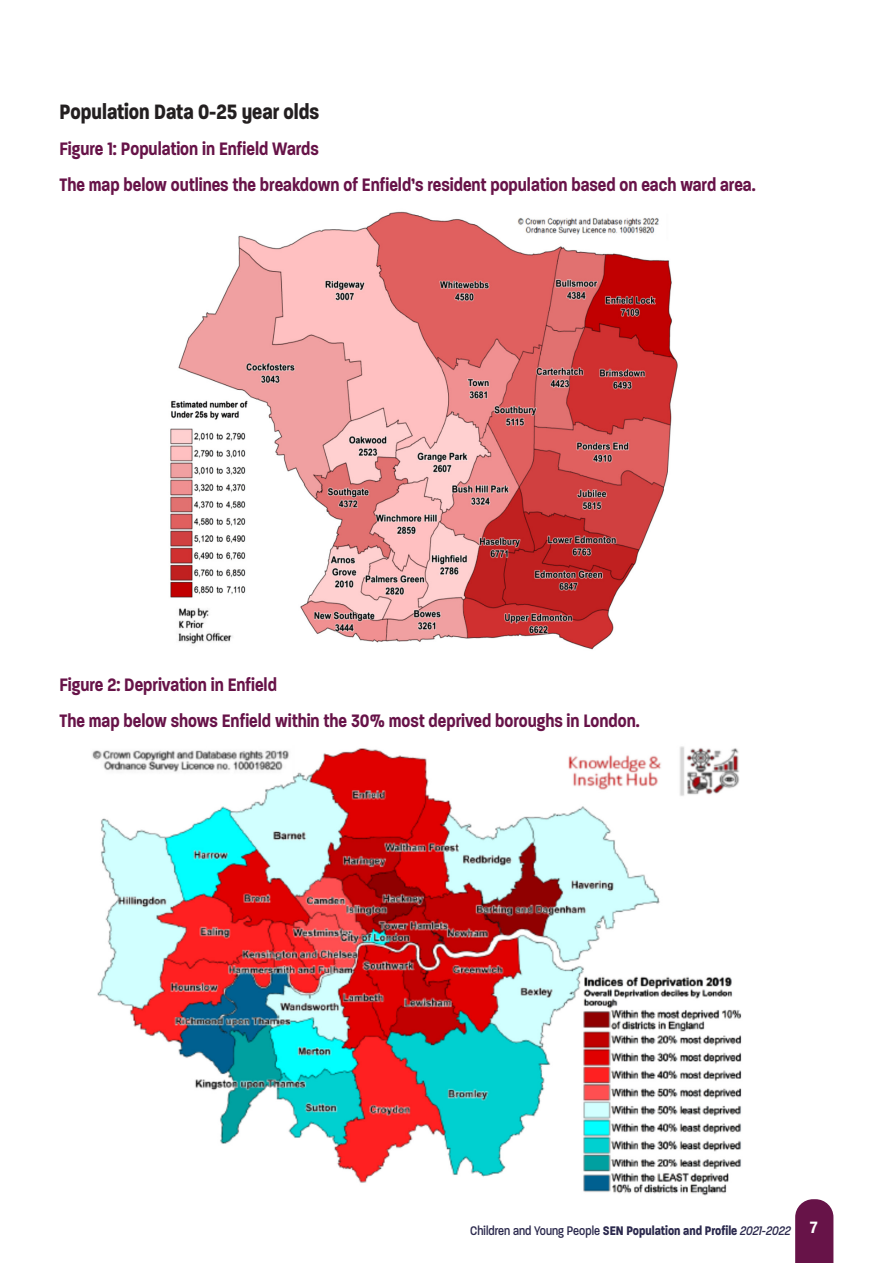
<style>
.page{position:relative;width:893px;height:1263px;background:#fff}
.page>*{position:absolute;margin:0;border:0;box-sizing:border-box;transform-origin:0 0}
.Subhead_2{font:700 22.5px "Paralucent Condensed";color:#231f20}
.Subhead_3_figures_ta{font:600 19.5px "Paralucent Condensed";color:#671348}
.t1{font:700 13.5px "Paralucent Condensed";color:#2b294d}
.s1{font-weight:500}
.s2{font-weight:500;font-style:italic}
</style>
<div class="page">
<img style="left:170px;top:211px;width:508px;height:439px">
<img style="left:92px;top:746px;width:650px;height:450px">
<svg style="left:795px;top:1199px;width:38px;height:64px;background:#702153"></svg>
<p class="Subhead_2" style="left:60px;top:98px;width:261px">Population Data 0-25 year olds</p>
<p class="Subhead_3_figures_ta" style="left:60px;top:137px;width:261px">Figure 1: Population in Enfield Wards</p>
<p class="Subhead_3_figures_ta" style="left:60px;top:173px;width:698px">The map below outlines the breakdown of Enfield’s resident population based on each ward area.</p>
<p class="Subhead_3_figures_ta" style="left:60px;top:673px;width:219px">Figure 2: Deprivation in Enfield</p>
<p class="Subhead_3_figures_ta" style="left:60px;top:709px;width:582px">The map below shows Enfield within the 30% most deprived boroughs in London.</p>
<p class="t1" style="left:470px;top:1222px;width:349px"><span class="s1">Children and Young People</span> SEN Population and Profile <span class="s2">2021-2022</span> <sup>7</sup></p>
</div>
